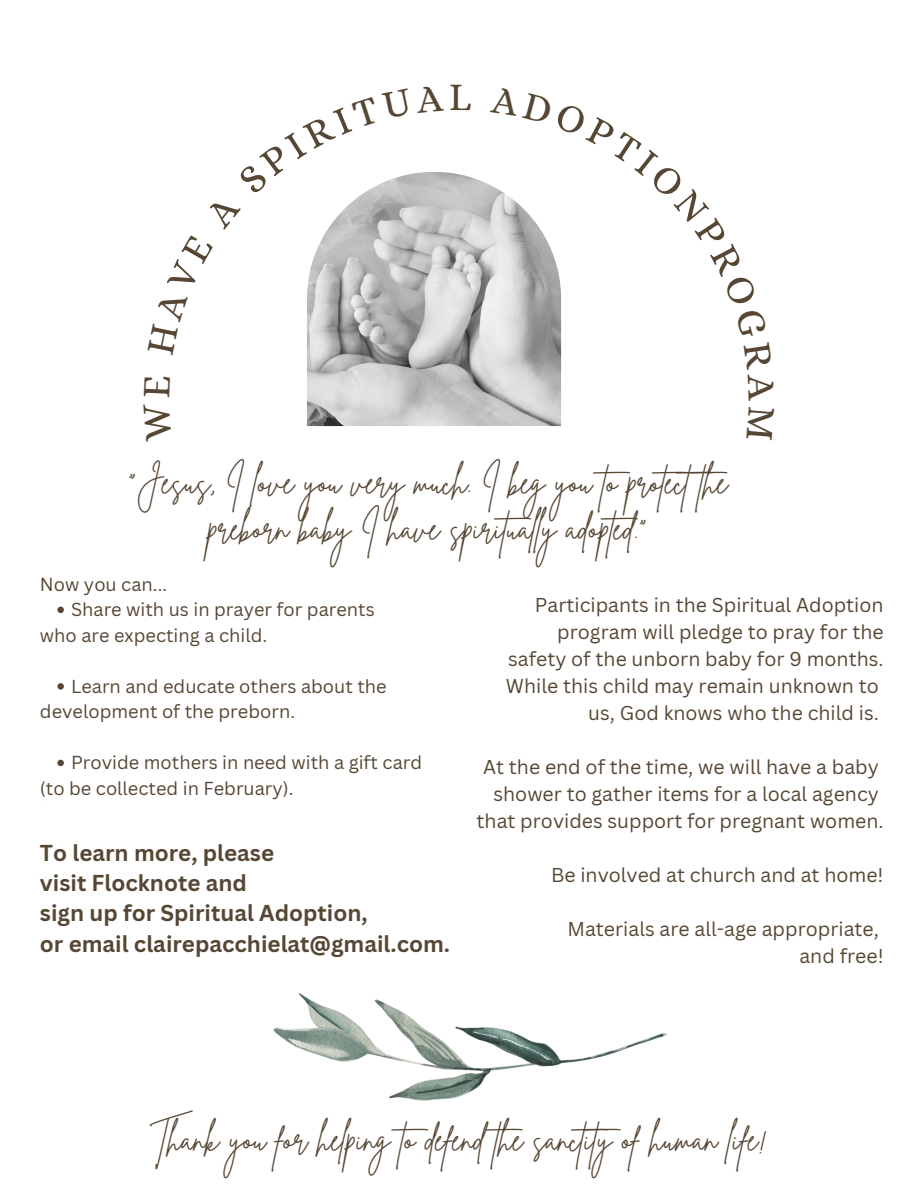
<style>
.page{position:relative;width:918px;height:1188px;background:#fff}
.page>*{position:absolute;margin:0;border:0;box-sizing:border-box;transform-origin:0 0}
.t1{font:39.45px "Alice";color:#564734}
.t2{font:33px/46.2px "Brittany Signature";color:#564734;text-align:center}
.t3{font:700 22.35px/30.3px "Canva Sans";color:#564734}
.t4{font:19.5px/27px "Canva Sans";color:#564734;text-align:right}
.t5{font:18.3px "Canva Sans";color:#564734}
</style>
<div class="page">
<img style="left:273px;top:994px;width:394px;height:107px">
<img style="left:307px;top:172px;width:254px;height:254px">
<svg style="left:57px;top:607px;width:7px;height:6px"></svg>
<svg style="left:57px;top:683px;width:7px;height:7px"></svg>
<svg style="left:57px;top:760px;width:7px;height:6px"></svg>
<svg style="left:307px;top:172px;width:137px;height:183px;background:#c5c5c5"></svg>
<svg style="left:490px;top:172px;width:72px;height:229px"></svg>
<h1 class="t1" style="left:449px;top:74px;width:24px">L</h1>
<h2 class="t2" style="left:128px;top:459px;width:610px">"Jesus, I love you very much. I beg you to protectthe preborn baby I have spiritual y adopted."</h2>
<p class="t5" style="left:40px;top:571px;width:129px">Now you can...</p>
<p class="t5" style="left:40px;top:622px;width:229px">who are expecting a child.</p>
<p class="t5" style="left:71px;top:597px;width:305px">Share with us in prayer for parents</p>
<p class="t5" style="left:71px;top:673px;width:317px">Learn and educate others about the</p>
<p class="t5" style="left:40px;top:699px;width:257px">development of the preborn.</p>
<p class="t5" style="left:71px;top:750px;width:353px">Provide mothers in need with a gift card</p>
<p class="t5" style="left:40px;top:775px;width:255px">(to be collected in February).</p>
<p class="t3" style="left:40px;top:837px;width:412px">To learn more, please<br>visit Flocknote and<br>sign up for Spiritual Adoption,<br>or email clairepacchielat@gmail.com.</p>
<p class="t4" style="left:506px;top:591px;width:379px">Participants in the Spiritual Adoption program will pledge to pray for the safety of the unborn baby for 9 months.<br>While this child may remain unknown to us, God knows who the child is.</p>
<p class="t4" style="left:477px;top:753px;width:409px">At the end of the time, we will have a baby shower to gather items for a local agency that provides support for pregnant women.</p>
<p class="t4" style="left:551px;top:861px;width:334px">Be involved at church and at home!</p>
<p class="t4" style="left:568px;top:915px;width:318px">Materials are all-age appropriate, and free!</p>
<h2 class="t2" style="left:150px;top:1117px;width:619px">Thank you for helping to defend the sanctity of human life!</h2>
</div>
